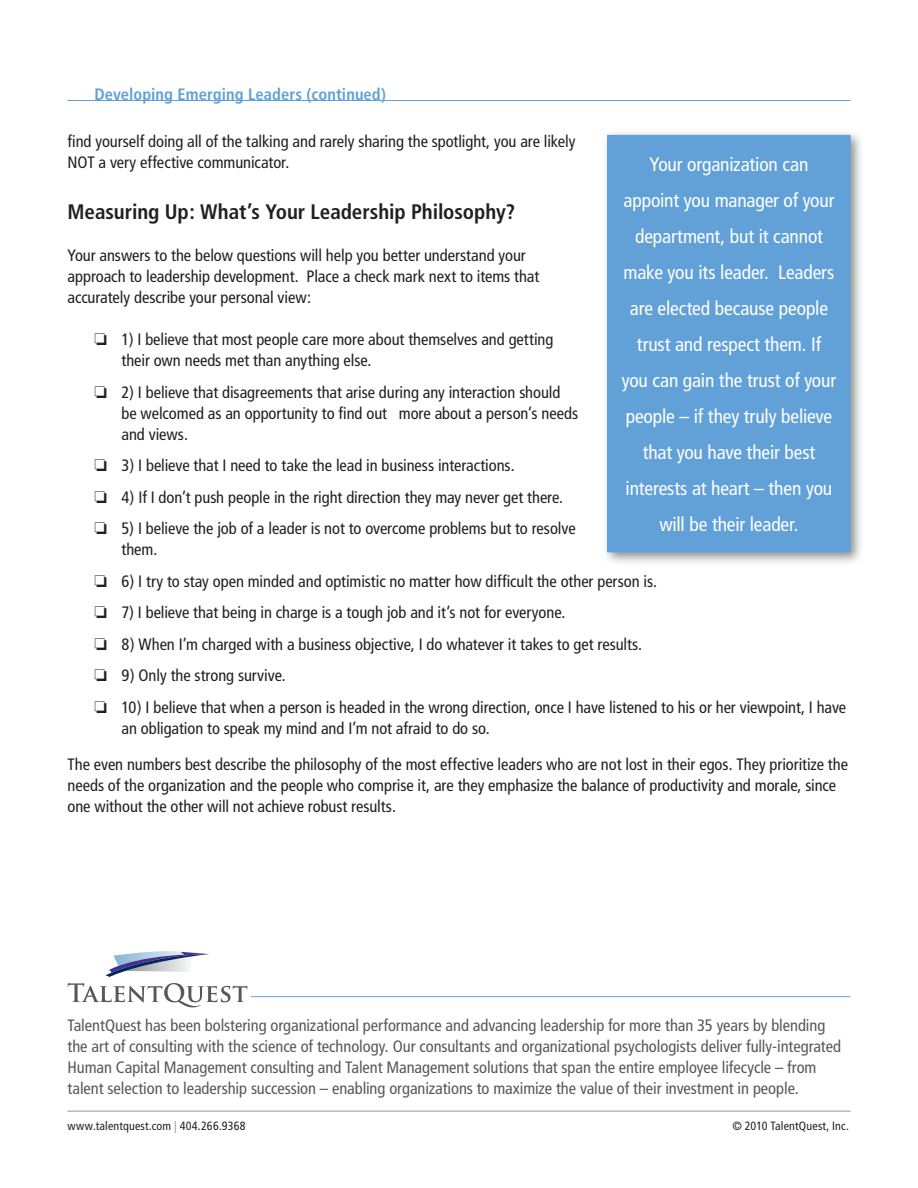
<style>
.page{position:relative;width:918px;height:1188px;background:#fff}
.page>*{position:absolute;margin:0;border:0;box-sizing:border-box;transform-origin:0 0}
.t1{font:700 condensed 21px "Frutiger";letter-spacing:-.005em;color:#231f20}
.t2{font:condensed 19.5px/36px "Frutiger";letter-spacing:-.01em;color:#fff;text-align:center}
.t3{font:condensed 16.5px/21px "Frutiger";letter-spacing:-.005em;color:#231f20}
.t4{font:condensed 16.5px/21px "Frutiger";letter-spacing:-.005em;color:#57585a}
.t5{font:700 condensed 16.5px "Frutiger";letter-spacing:.005em;color:#61a1d7}
.t6{font:condensed 12px "Frutiger";letter-spacing:.015em;color:#231f20}
.s1{color:#939598}
</style>
<div class="page">
<svg style="left:67px;top:951px;width:180px;height:56px"></svg>
<hr style="left:251px;top:996px;width:600px;height:1px;background:#61a1d7">
<div style="left:602px;top:130px;width:263px;height:436px;background:#231f20;opacity:.5"></div>
<div style="left:608px;top:135px;width:242px;height:417px;background:#61a1d7"></div>
<hr style="left:68px;top:100px;width:782px;height:1px;background:#61a1d7">
<hr style="left:68px;top:1111px;width:782px;height:1px;background:#939598">
<p class="t5" style="left:94px;top:85px;width:293px">Developing Emerging Leaders (continued)</p>
<p class="t3" style="left:68px;top:131px;width:509px">find yourself doing all of the talking and rarely sharing the spotlight, you are likely<br>NOT a very effective communicator.</p>
<p class="t1" style="left:68px;top:200px;width:449px">Measuring Up: What’s Your Leadership Philosophy?</p>
<p class="t3" style="left:68px;top:245px;width:473px">Your answers to the below questions will help you better understand your approach to leadership development. Place a check mark next to items that accurately describe your personal view:</p>
<p class="t3" style="left:121px;top:329px;width:433px;text-indent:-27px">❏ 1) I believe that most people care more about themselves and getting their own needs met than anything else.</p>
<p class="t3" style="left:121px;top:382px;width:458px;text-indent:-27px">❏ 2) I believe that disagreements that arise during any interaction should be welcomed as an opportunity to find out more about a person’s needs and views.</p>
<p class="t3" style="left:94px;top:450px;width:483px;line-height:31.5px">❏ 3) I believe that I need to take the lead in business interactions.<br>❏ 4) If I don’t push people in the right direction they may never get there. ❏ 5) I believe the job of a leader is not to overcome problems but to resolve</p>
<p class="t3" style="left:94px;top:534px;width:753px;line-height:31.5px;text-indent:27px">them.<br>❏ 6) I try to stay open minded and optimistic no matter how difficult the other person is.<br>❏ 7) I believe that being in charge is a tough job and it’s not for everyone.<br>❏ 8) When I’m charged with a business objective, I do whatever it takes to get results.<br>❏ 9) Only the strong survive.<br>❏ 10) I believe that when a person is headed in the wrong direction, once I have listened to his or her viewpoint, I have</p>
<p class="t3" style="left:67px;top:710px;width:782px;line-height:36px;text-indent:54px">an obligation to speak my mind and I’m not afraid to do so.<br>The even numbers best describe the philosophy of the most effective leaders who are not lost in their egos. They prioritize the</p>
<p class="t3" style="left:67px;top:775px;width:770px">needs of the organization and the people who comprise it, are they emphasize the balance of productivity and morale, since one without the other will not achieve robust results.</p>
<p class="t2" style="left:622px;top:146px;width:216px">Your organization can appoint you manager of your department, but it cannot make you its leader. Leaders are elected because people trust and respect them. If you can gain the trust of your people – if they truly believe that you have their best interests at heart – then you will be their leader.</p>
<p class="t4" style="left:68px;top:1015px;width:775px">TalentQuest has been bolstering organizational performance and advancing leadership for more than 35 years by blending the art of consulting with the science of technology. Our consultants and organizational psychologists deliver fully-integrated Human Capital Management consulting and Talent Management solutions that span the entire employee lifecycle – from talent selection to leadership succession – enabling organizations to maximize the value of their investment in people.</p>
<p class="t6" style="left:68px;top:1118px;width:180px">www.talentquest.com <span class="s1">|</span> 404.266.9368</p>
<p class="t6" style="left:732px;top:1118px;width:118px">© 2010 TalentQuest, Inc.</p>
</div>
